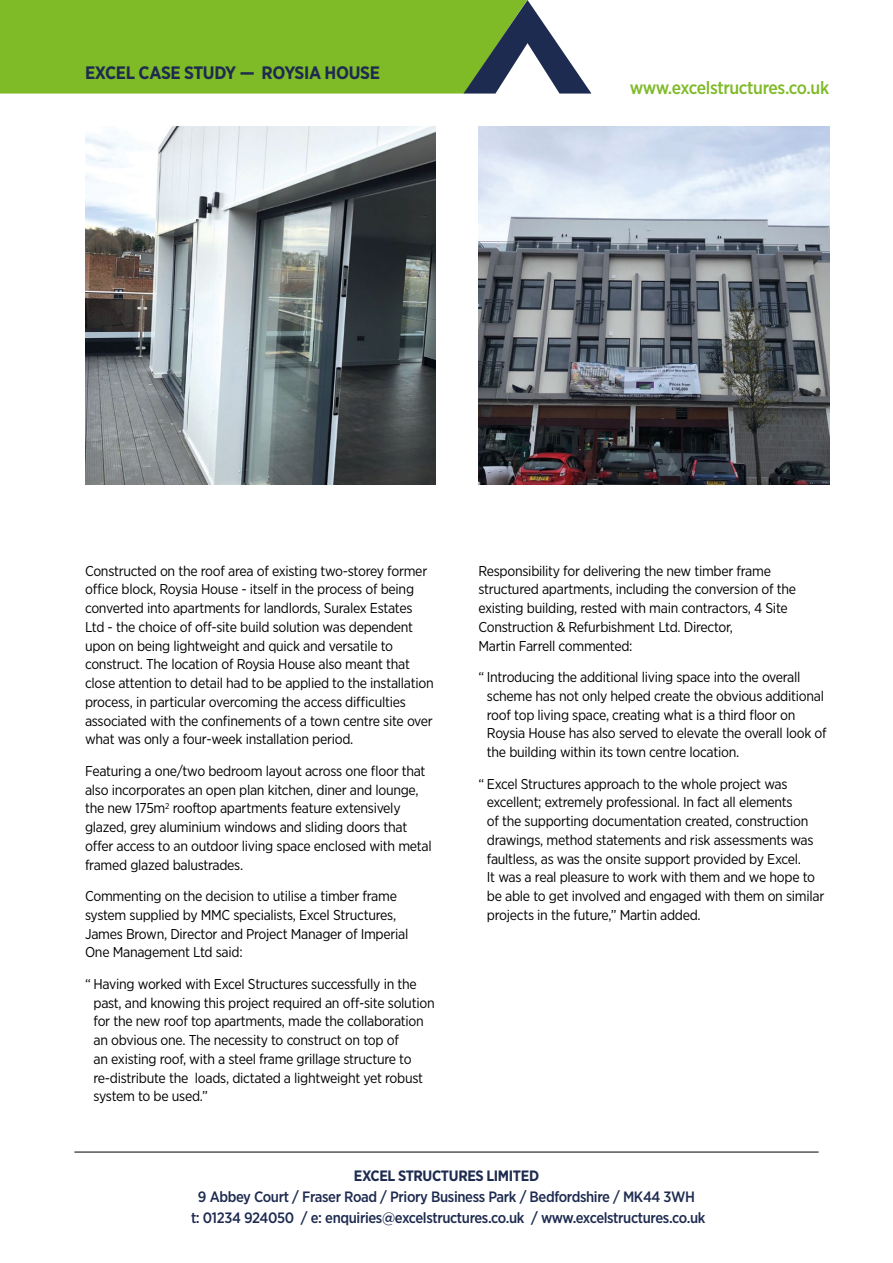
<style>
.page{position:relative;width:893px;height:1263px;background:#fff}
.page>*{position:absolute;margin:0;border:0;box-sizing:border-box;transform-origin:0 0}
.t1{font:700 18px "Gotham Narrow";letter-spacing:-.02em;color:#1e2b50}
.t2{font:500 18px "Gotham Narrow";letter-spacing:-.02em;color:#7fba27}
.t3{font:500 15px/21px "Gotham Narrow";letter-spacing:-.025em;color:#1e2b50;text-align:center}
.t4{font:700 15px "Gotham Narrow";letter-spacing:-.025em;color:#1e2b50}
.t5{font:14.25px/18.8px "Gotham Narrow";letter-spacing:-.02em;color:#000}
</style>
<div class="page">
<div style="left:0;top:0;width:463px;height:94px;background:#7fba27"></div>
<svg style="left:463px;top:0;width:128px;height:94px"></svg>
<img style="left:85px;top:126px;width:351px;height:358px">
<img style="left:478px;top:126px;width:351px;height:359px">
<hr style="left:74px;top:1152px;width:745px;height:1px;background:#000">
<p class="t1" style="left:85px;top:61px;width:296px">EXCEL CASE STUDY — ROYSIA HOUSE</p>
<p class="t2" style="left:630px;top:76px;width:201px">www.excelstructures.co.uk</p>
<p class="t5" style="left:85px;top:561px;width:350px">Constructed on the roof area of existing two-storey former office block, Roysia House - itself in the process of being converted into apartments for landlords, Suralex Estates Ltd - the choice of off-site build solution was dependent upon on being lightweight and quick and versatile to construct. The location of Roysia House also meant that close attention to detail had to be applied to the installation process, in particular overcoming the access difficulties associated with the confinements of a town centre site over what was only a four-week installation period.</p>
<p class="t5" style="left:85px;top:761px;width:348px">Featuring a one/two bedroom layout across one floor that also incorporates an open plan kitchen, diner and lounge, the new 175m<sup>2</sup> rooftop apartments feature extensively glazed, grey aluminium windows and sliding doors that offer access to an outdoor living space enclosed with metal framed glazed balustrades.</p>
<p class="t5" style="left:85px;top:886px;width:325px">Commenting on the decision to utilise a timber frame system supplied by MMC specialists, Excel Structures, James Brown, Director and Project Manager of Imperial One Management Ltd said:</p>
<p class="t5" style="left:94px;top:974px;width:343px;text-indent:-9px">“ Having worked with Excel Structures successfully in the past, and knowing this project required an off-site solution for the new roof top apartments, made the collaboration an obvious one. The necessity to construct on top of<br>an existing roof, with a steel frame grillage structure to re-distribute the loads, dictated a lightweight yet robust system to be used.”</p>
<p class="t5" style="left:478px;top:561px;width:319px">Responsibility for delivering the new timber frame structured apartments, including the conversion of the existing building, rested with main contractors, 4 Site Construction &amp; Refurbishment Ltd. Director,<br>Martin Farrell commented:</p>
<p class="t5" style="left:487px;top:667px;width:341px;text-indent:-9px">“ Introducing the additional living space into the overall scheme has not only helped create the obvious additional roof top living space, creating what is a third floor on Roysia House has also served to elevate the overall look of the building within its town centre location.</p>
<p class="t5" style="left:487px;top:774px;width:339px;text-indent:-9px">“ Excel Structures approach to the whole project was excellent; extremely professional. In fact all elements<br>of the supporting documentation created, construction drawings, method statements and risk assessments was faultless, as was the onsite support provided by Excel.<br>It was a real pleasure to work with them and we hope to be able to get involved and engaged with them on similar projects in the future,” Martin added.</p>
<p class="t4" style="left:354px;top:1166px;width:187px">EXCEL STRUCTURES LIMITED</p>
<p class="t3" style="left:191px;top:1185px;width:516px">9 Abbey Court / Fraser Road / Priory Business Park / Bedfordshire / MK44 3WH<br>t: 01234 924050 / e: enquiries@excelstructures.co.uk / www.excelstructures.co.uk</p>
</div>
